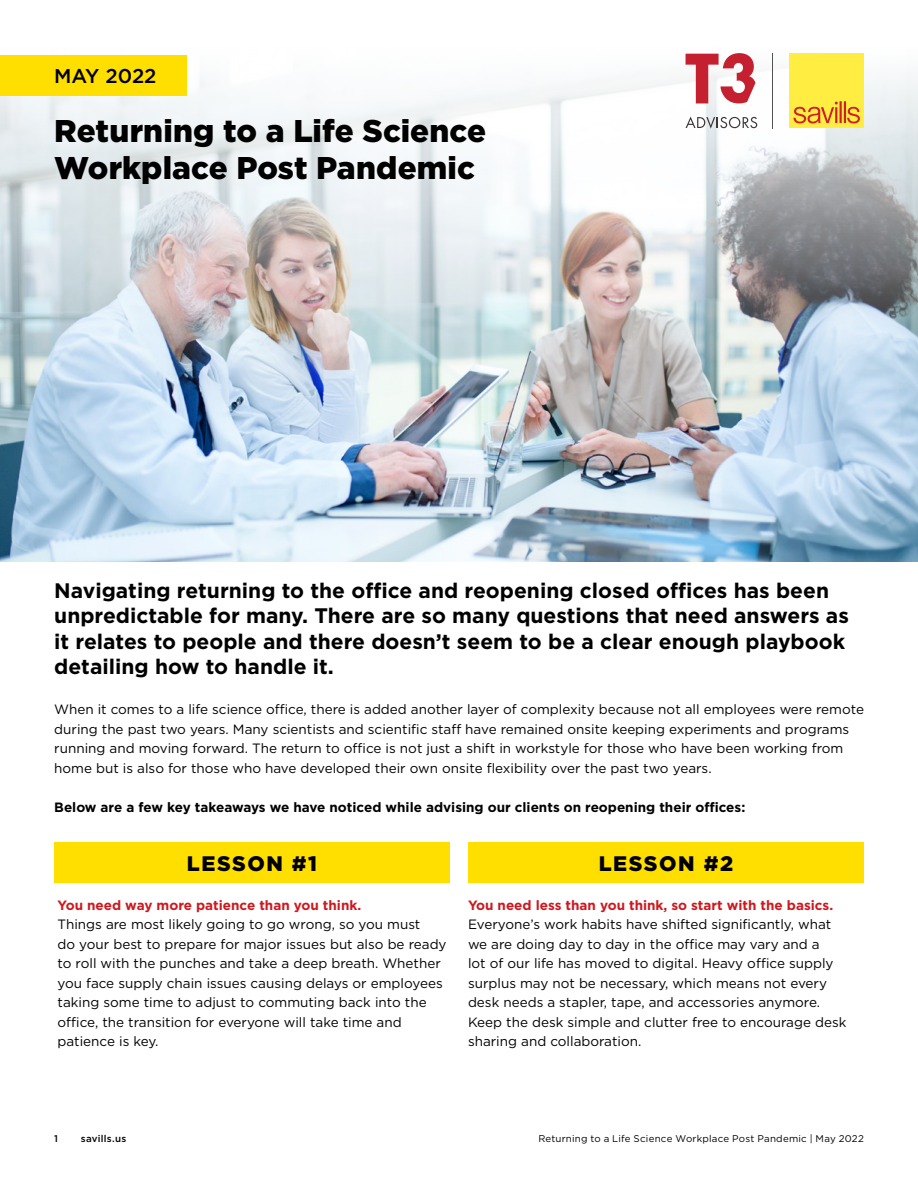
<style>
.page{position:relative;width:918px;height:1188px;background:#fff}
.page>*{position:absolute;margin:0;border:0;box-sizing:border-box;transform-origin:0 0}
.t1{font:900 31.35px/37.7px "Gotham";letter-spacing:.005em;color:#000}
.t2{font:700 21px/25.5px "Gotham";color:#000}
.t3{font:900 21px "Gotham";letter-spacing:.075em;color:#000}
.t4{font:500 19.95px "Gotham";color:#000}
.t5{font:13.5px/19.5px "Gotham";color:#000}
.t6{font:700 13.5px "Gotham";color:#000}
.t7{font:700 13.5px "Gotham";color:#ce181e}
.t8{font:9.75px "Gotham";letter-spacing:.02em;color:#000}
.t9{font:500 9.75px "Gotham";letter-spacing:.02em;color:#000}
</style>
<div class="page">
<img style="left:0;top:53px;width:918px;height:509px">
<svg style="left:686px;top:117px;width:71px;height:12px"></svg>
<div style="left:789px;top:53px;width:75px;height:75px;background:#ffed42"></div>
<svg style="left:794px;top:101px;width:66px;height:23px"></svg>
<svg style="left:686px;top:53px;width:70px;height:50px"></svg>
<hr style="left:772px;top:53px;width:1px;height:75px;background:#545150">
<div style="left:0;top:55px;width:187px;height:40px;background:#ffdf00"></div>
<div style="left:468px;top:842px;width:396px;height:41px;background:#ffdf00"></div>
<div style="left:54px;top:842px;width:396px;height:41px;background:#ffdf00"></div>
<h3 class="t4" style="left:54px;top:63px;width:104px">MAY 2022</h3>
<h1 class="t1" style="left:54px;top:112px;width:433px">Returning to a Life Science<br>Workplace Post Pandemic</h1>
<p class="t2" style="left:54px;top:578px;width:796px">Navigating returning to the office and reopening closed offices has been unpredictable for many. There are so many questions that need answers as it relates to people and there doesn’t seem to be a clear enough playbook detailing how to handle it.</p>
<p class="t5" style="left:54px;top:699px;width:811px">When it comes to a life science office, there is added another layer of complexity because not all employees were remote during the past two years. Many scientists and scientific staff have remained onsite keeping experiments and programs running and moving forward. The return to office is not just a shift in workstyle for those who have been working from home but is also for those who have developed their own onsite flexibility over the past two years.</p>
<p class="t6" style="left:54px;top:799px;width:693px">Below are a few key takeaways we have noticed while advising our clients on reopening their offices:</p>
<h2 class="t3" style="left:187px;top:849px;width:132px">LESSON #1</h2>
<h2 class="t3" style="left:599px;top:849px;width:136px">LESSON #2</h2>
<p class="t7" style="left:468px;top:896px;width:367px">You need less than you think, so start with the basics.</p>
<p class="t5" style="left:468px;top:915px;width:380px">Everyone’s work habits have shifted significantly, what we are doing day to day in the office may vary and a<br>lot of our life has moved to digital. Heavy office supply surplus may not be necessary, which means not every desk needs a stapler, tape, and accessories anymore.<br>Keep the desk simple and clutter free to encourage desk sharing and collaboration.</p>
<p class="t7" style="left:58px;top:896px;width:305px">You need way more patience than you think.</p>
<p class="t5" style="left:58px;top:914px;width:391px">Things are most likely going to go wrong, so you must<br>do your best to prepare for major issues but also be ready to roll with the punches and take a deep breath. Whether you face supply chain issues causing delays or employees taking some time to adjust to commuting back into the office, the transition for everyone will take time and patience is key.</p>
<p class="t9" style="left:54px;top:1132px;width:5px">1</p>
<p class="t9" style="left:81px;top:1132px;width:47px">savills.us</p>
<p class="t8" style="left:538px;top:1132px;width:327px">Returning to a Life Science Workplace Post Pandemic | May 2022</p>
</div>
